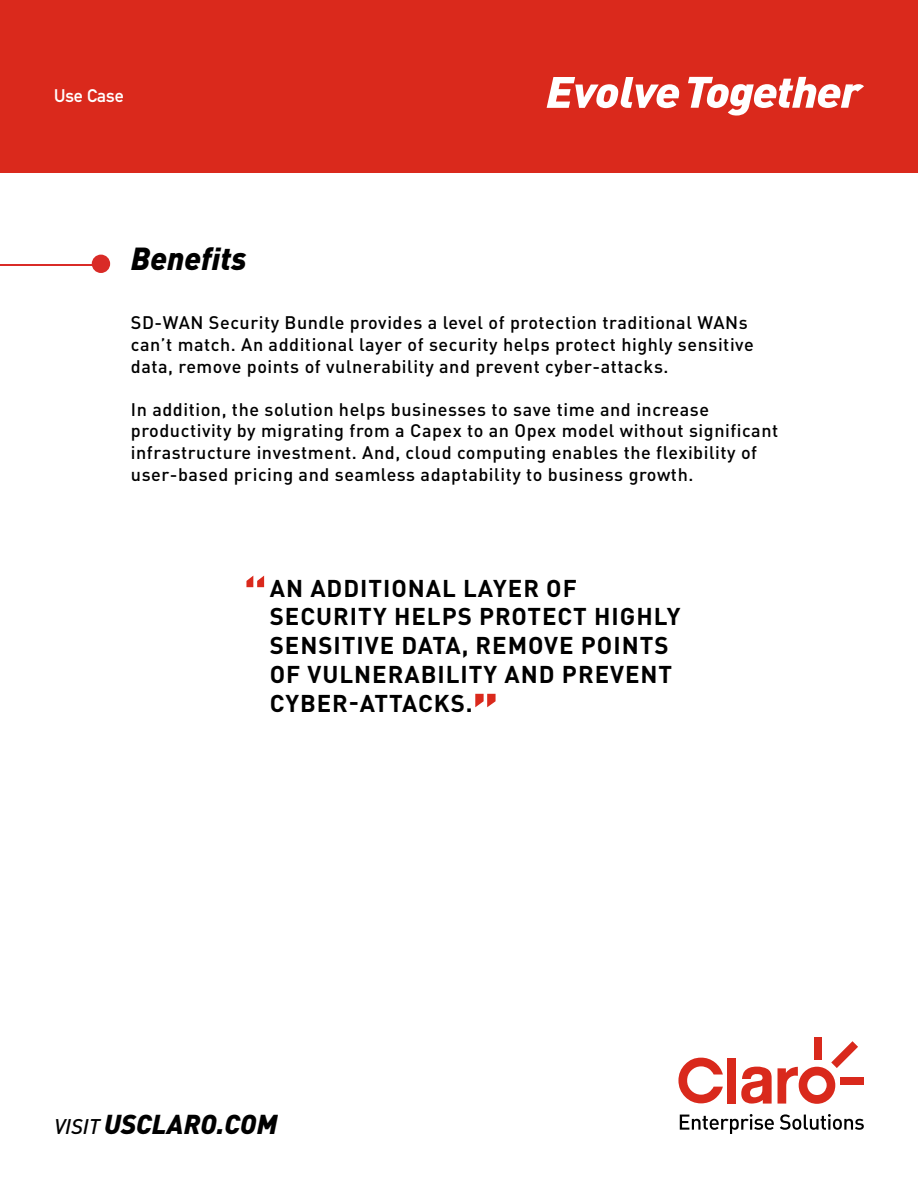
<style>
.page{position:relative;width:918px;height:1188px;background:#fff}
.page>*{position:absolute;margin:0;border:0;box-sizing:border-box;transform-origin:0 0}
.t1{font:700 51px "DINOT";color:#da291c}
.t2{font:900 51px "DIN";color:#da291c}
.t3{font:italic 900 31.5px "DINOT";color:#000}
.t4{font:italic 900 27px "DINOT";color:#000}
.t5{font:700 24px/28.8px "DINOT";letter-spacing:.04em;color:#000}
.t6{font:500 18px/21.6px "DIN";letter-spacing:.03em;color:#000}
.t7{font:700 18px "DIN Alternate";color:#fff}
.s1{font-weight:500;font-size:21px}
</style>
<div class="page">
<div style="left:0;top:0;width:918px;height:173px;background:#da291c"></div>
<svg style="left:547px;top:77px;width:132px;height:31px"></svg>
<svg style="left:688px;top:77px;width:176px;height:39px"></svg>
<svg style="left:680px;top:1114px;width:94px;height:20px"></svg>
<svg style="left:780px;top:1114px;width:84px;height:16px"></svg>
<div style="left:814px;top:1037px;width:8px;height:23px;background:#d9291c"></div>
<div style="left:841px;top:1077px;width:23px;height:8px;background:#d9291c"></div>
<svg style="left:678px;top:1058px;width:45px;height:45px"></svg>
<svg style="left:741px;top:1067px;width:31px;height:37px"></svg>
<div style="left:727px;top:1058px;width:9px;height:46px;background:#d9291c"></div>
<svg style="left:778px;top:1041px;width:80px;height:63px"></svg>
<hr style="left:0;top:264px;width:101px;height:1px;background:#d92b27">
<div style="left:92px;top:255px;width:18px;height:18px;background:#d92b27;border-radius:50%"></div>
<p class="t7" style="left:54px;top:82px;width:71px">Use Case</p>
<h2 class="t3" style="left:131px;top:238px;width:117px">Benefits</h2>
<p class="t6" style="left:131px;top:312px;width:624px">SD-WAN Security Bundle provides a level of protection traditional WANs can’t match. An additional layer of security helps protect highly sensitive data, remove points of vulnerability and prevent cyber-attacks.</p>
<p class="t6" style="left:131px;top:398px;width:649px">In addition, the solution helps businesses to save time and increase productivity by migrating from a Capex to an Opex model without significant infrastructure investment. And, cloud computing enables the flexibility of user-based pricing and seamless adaptability to business growth.</p>
<h1 class="t1" style="left:243px;top:565px;width:26px">“</h1>
<h3 class="t5" style="left:270px;top:573px;width:412px">AN ADDITIONAL LAYER OF<br>SECURITY HELPS PROTECT HIGHLY<br>SENSITIVE DATA, REMOVE POINTS<br>OF VULNERABILITY AND PREVENT<br>CYBER-ATTACKS.</h3>
<h1 class="t2" style="left:472px;top:678px;width:28px">”</h1>
<h3 class="t4" style="left:54px;top:1106px;width:225px"><span class="s1">VISIT</span> USCLARO.COM</h3>
</div>
